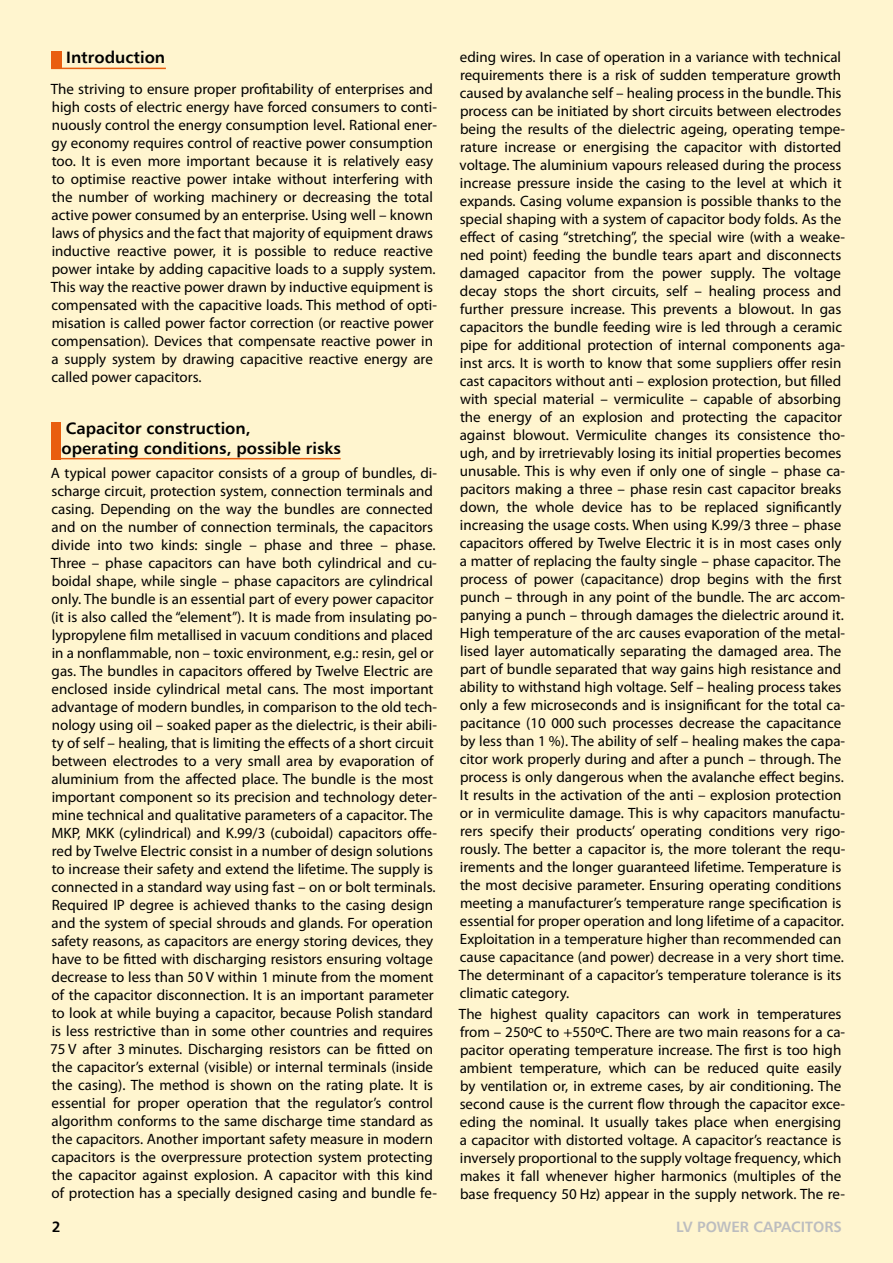
<style>
.page{position:relative;width:893px;height:1263px;background:#fff5cf}
.page>*{position:absolute;margin:0;border:0;box-sizing:border-box;transform-origin:0 0}
.t1{font:700 16.5px/19.8px "Humnst 777 EU";color:#000}
.t2{font:15px/18px "Myriad Pro";color:#000}
.t3{font:700 15px "Humnst 777 EU";color:#bcbdbf}
.t4{font:700 15px "Humnst 777 EU";color:#000}
</style>
<div class="page">
<hr style="left:51px;top:68px;width:115px;height:1px;background:#e95e0f">
<hr style="left:61px;top:458px;width:280px;height:1px;background:#e95e0f">
<div style="left:51px;top:51px;width:10px;height:17px;background:#e95e0f"></div>
<div style="left:51px;top:422px;width:10px;height:37px;background:#e95e0f"></div>
<p class="t1" style="left:66px;top:48px;width:101px">Introduction</p>
<p class="t2" style="left:51px;top:80px;width:388px">The striving to ensure proper profitability of enterprises and high costs of electric energy have forced consumers to conti&shy;nuously control the energy consumption level. Rational ener&shy;gy economy requires control of reactive power consumption too. It is even more important because it is relatively easy to optimise reactive power intake without interfering with the number of working machinery or decreasing the total active power consumed by an enterprise. Using well – known laws of physics and the fact that majority of equipment draws inductive reactive power, it is possible to reduce reactive power intake by adding capacitive loads to a supply system.<br>This way the reactive power drawn by inductive equipment is compensated with the capacitive loads. This method of opti&shy;misation is called power factor correction (or reactive power compensation). Devices that compensate reactive power in a supply system by drawing capacitive reactive energy are called power capacitors.</p>
<p class="t1" style="left:61px;top:418px;width:281px">Capacitor construction,<br>operating conditions, possible risks</p>
<p class="t2" style="left:50px;top:464px;width:388px">A typical power capacitor consists of a group of bundles, di&shy;scharge circuit, protection system, connection terminals and casing. Depending on the way the bundles are connected and on the number of connection terminals, the capacitors divide into two kinds: single – phase and three – phase.<br>Three – phase capacitors can have both cylindrical and cu&shy;boidal shape, while single – phase capacitors are cylindrical only. The bundle is an essential part of every power capacitor (it is also called the “element”). It is made from insulating po&shy;lypropylene film metallised in vacuum conditions and placed in a nonflammable, non – toxic environment, e.g.: resin, gel or gas. The bundles in capacitors offered by Twelve Electric are enclosed inside cylindrical metal cans. The most important advantage of modern bundles, in comparison to the old tech&shy;nology using oil – soaked paper as the dielectric, is their abili&shy;ty of self – healing, that is limiting the effects of a short circuit between electrodes to a very small area by evaporation of aluminium from the affected place. The bundle is the most important component so its precision and technology deter&shy;mine technical and qualitative parameters of a capacitor. The MKP, MKK (cylindrical) and K.99/3 (cuboidal) capacitors offe&shy;red by Twelve Electric consist in a number of design solutions to increase their safety and extend the lifetime. The supply is connected in a standard way using fast – on or bolt terminals.<br>Required IP degree is achieved thanks to the casing design and the system of special shrouds and glands. For operation safety reasons, as capacitors are energy storing devices, they have to be fitted with discharging resistors ensuring voltage decrease to less than 50 V within 1 minute from the moment of the capacitor disconnection. It is an important parameter to look at while buying a capacitor, because Polish standard is less restrictive than in some other countries and requires 75 V after 3 minutes. Discharging resistors can be fitted on the capacitor’s external (visible) or internal terminals (inside the casing). The method is shown on the rating plate. It is essential for proper operation that the regulator’s control algorithm conforms to the same discharge time standard as the capacitors. Another important safety measure in modern capacitors is the overpressure protection system protecting the capacitor against explosion. A capacitor with this kind of protection has a specially designed casing and bundle fe-</p>
<p class="t2" style="left:459px;top:48px;width:388px">eding wires. In case of operation in a variance with technical requirements there is a risk of sudden temperature growth caused by avalanche self – healing process in the bundle. This process can be initiated by short circuits between electrodes being the results of the dielectric ageing, operating tempe&shy;rature increase or energising the capacitor with distorted voltage. The aluminium vapours released during the process increase pressure inside the casing to the level at which it expands. Casing volume expansion is possible thanks to the special shaping with a system of capacitor body folds. As the effect of casing “stretching”, the special wire (with a weake&shy;ned point) feeding the bundle tears apart and disconnects damaged capacitor from the power supply. The voltage decay stops the short circuits, self – healing process and further pressure increase. This prevents a blowout. In gas capacitors the bundle feeding wire is led through a ceramic pipe for additional protection of internal components aga&shy;inst arcs. It is worth to know that some suppliers offer resin cast capacitors without anti – explosion protection, but filled with special material – vermiculite – capable of absorbing the energy of an explosion and protecting the capacitor against blowout. Vermiculite changes its consistence tho&shy;ugh, and by irretrievably losing its initial properties becomes unusable. This is why even if only one of single – phase ca&shy;pacitors making a three – phase resin cast capacitor breaks down, the whole device has to be replaced significantly increasing the usage costs. When using K.99/3 three – phase capacitors offered by Twelve Electric it is in most cases only a matter of replacing the faulty single – phase capacitor. The process of power (capacitance) drop begins with the first punch – through in any point of the bundle. The arc accom&shy;panying a punch – through damages the dielectric around it.<br>High temperature of the arc causes evaporation of the metal&shy;lised layer automatically separating the damaged area. The part of bundle separated that way gains high resistance and ability to withstand high voltage. Self – healing process takes only a few microseconds and is insignificant for the total ca&shy;pacitance (10 000 such processes decrease the capacitance by less than 1 %). The ability of self – healing makes the capa&shy;citor work properly during and after a punch – through. The process is only dangerous when the avalanche effect begins.<br>It results in the activation of the anti – explosion protection or in vermiculite damage. This is why capacitors manufactu&shy;rers specify their products’ operating conditions very rigo&shy;rously. The better a capacitor is, the more tolerant the requ&shy;irements and the longer guaranteed lifetime. Temperature is the most decisive parameter. Ensuring operating conditions meeting a manufacturer’s temperature range specification is essential for proper operation and long lifetime of a capacitor.<br>Exploitation in a temperature higher than recommended can cause capacitance (and power) decrease in a very short time.<br>The determinant of a capacitor’s temperature tolerance is its climatic category.</p>
<p class="t2" style="left:459px;top:1004px;width:388px">The highest quality capacitors can work in temperatures from – 250ºC to +550ºC. There are two main reasons for a ca&shy;pacitor operating temperature increase. The first is too high ambient temperature, which can be reduced quite easily by ventilation or, in extreme cases, by air conditioning. The second cause is the current flow through the capacitor exce&shy;eding the nominal. It usually takes place when energising a capacitor with distorted voltage. A capacitor’s reactance is inversely proportional to the supply voltage frequency, which makes it fall whenever higher harmonics (multiples of the base frequency 50 Hz) appear in the supply network. The re-</p>
<p class="t4" style="left:52px;top:1217px;width:10px">2</p>
<p class="t3" style="left:676px;top:1217px;width:167px">LV power capacitors</p>
</div>
